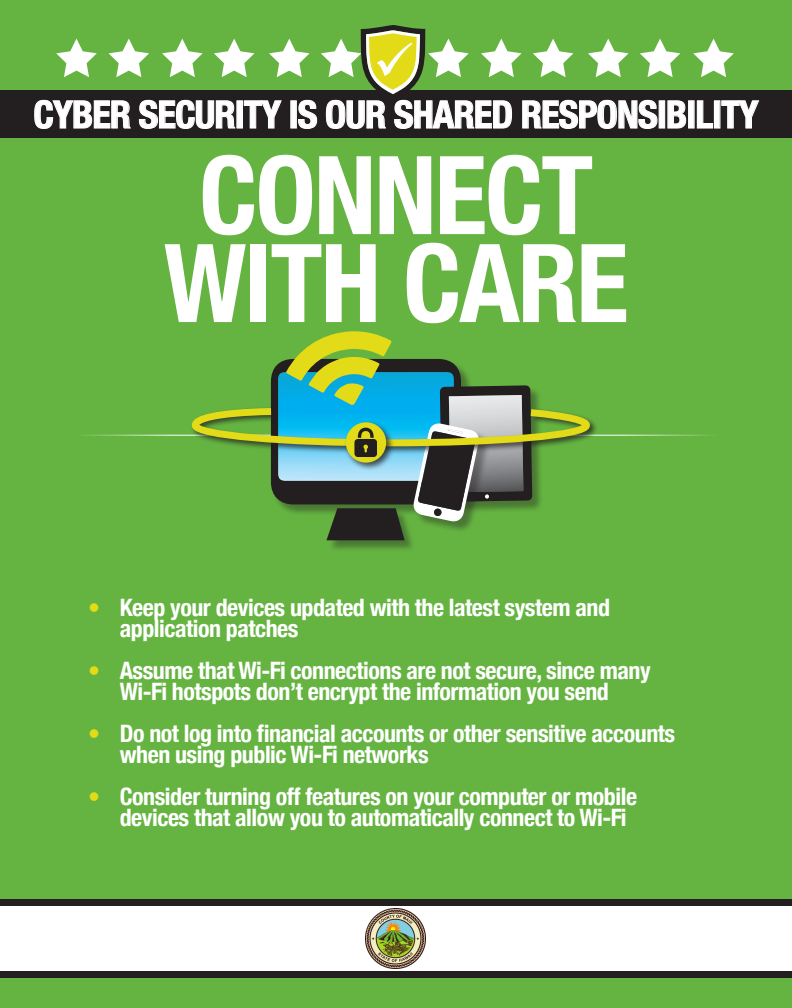
<style>
.page{position:relative;width:792px;height:1008px;background:#65b441}
.page>*{position:absolute;margin:0;border:0;box-sizing:border-box;transform-origin:0 0}
.t1{font:700 condensed 109px "Helvetica Neue";letter-spacing:-.02em;color:#fff}
.t2{font:700 condensed 38px "Helvetica Neue";letter-spacing:-.02em;color:#fff}
.t3{font:700 condensed 24px/21px "Helvetica Neue";letter-spacing:-.02em;color:#fff}
.s1{color:#e3db17}
</style>
<div class="page">
<div style="left:0;top:91px;width:792px;height:47px;background:#231f20"></div>
<div style="left:688px;top:100px;width:7px;height:29px;border:1px solid #fff"></div>
<svg style="left:696px;top:100px;width:18px;height:29px"></svg>
<div style="left:714px;top:100px;width:6px;height:29px;border:1px solid #fff"></div>
<svg style="left:721px;top:100px;width:39px;height:29px"></svg>
<svg style="left:693px;top:39px;width:41px;height:38px"></svg>
<svg style="left:34px;top:25px;width:653px;height:104px"></svg>
<div style="left:0;top:902px;width:792px;height:76px;background:#fff"></div>
<div style="left:0;top:971px;width:792px;height:7px;background:#231f20"></div>
<div style="left:0;top:899px;width:792px;height:6px;background:#231f20"></div>
<hr style="left:76px;top:435px;width:337px;height:1px;background:#fff">
<hr style="left:380px;top:435px;width:337px;height:1px;background:#fff">
<div style="left:272px;top:360px;width:201px;height:192px;background:#231f20;opacity:.4"></div>
<svg style="left:188px;top:331px;width:405px;height:209px"></svg>
<img style="left:366px;top:909px;width:60px;height:59px">
<p class="t2" style="left:33px;top:83px;width:727px">CYBER SECURITY IS OUR SHARED RESPONSIBILITY</p>
<p class="t1" style="left:199px;top:105px;width:396px">CONNECT</p>
<p class="t1" style="left:164px;top:193px;width:466px">WITH CARE</p>
<p class="t3" style="left:120px;top:596px;width:492px;text-indent:-32px"><span class="s1">•</span> Keep your devices updated with the latest system and application patches</p>
<p class="t3" style="left:88px;top:659px;width:564px;text-align:center"><span class="s1">•</span> Assume that Wi-Fi connections are not secure, since many<br>Wi-Fi hotspots don’t encrypt the information you send</p>
<p class="t3" style="left:120px;top:722px;width:557px;text-indent:-32px"><span class="s1">•</span> Do not log into financial accounts or other sensitive accounts when using public Wi-Fi networks</p>
<p class="t3" style="left:120px;top:785px;width:519px;text-indent:-32px"><span class="s1">•</span> Consider turning off features on your computer or mobile devices that allow you to automatically connect to Wi-Fi</p>
</div>
